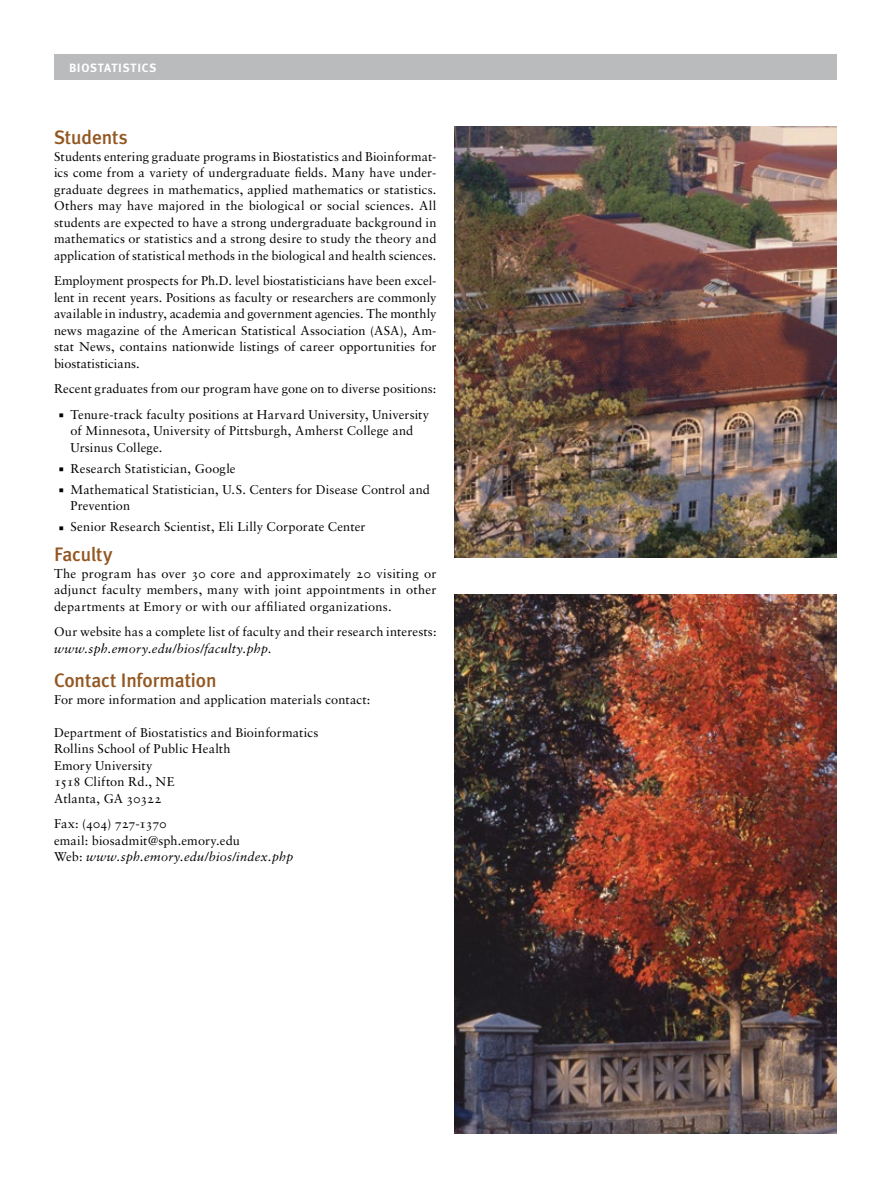
<style>
.page{position:relative;width:891px;height:1188px;background:#fff}
.page>*{position:absolute;margin:0;border:0;box-sizing:border-box;transform-origin:0 0}
.OT_subhead{font:500 19.5px "Meta Plus";letter-spacing:-.01em;color:#935721}
.OT_body{font:12.75px/16.5px "Sabon LT Std";letter-spacing:.01em;color:#000}
.t1{font:700 12px "Meta Plus";letter-spacing:.055em;color:#fff}
.s1{font-style:italic}
</style>
<div class="page">
<div style="left:54px;top:54px;width:783px;height:26px;background:#b9bbbd"></div>
<img style="left:454px;top:594px;width:383px;height:540px">
<img style="left:454px;top:126px;width:383px;height:432px">
<p class="t1" style="left:69px;top:61px;width:89px">BIOSTATISTICS</p>
<p class="OT_subhead" style="left:54px;top:126px;width:75px">Students</p>
<p class="OT_body" style="left:54px;top:148px;width:384px;text-align:justify">Students entering graduate programs in Biostatistics and Bioinformat&shy;ics come from a variety of undergraduate fields. Many have under&shy;graduate degrees in mathematics, applied mathematics or statistics.<br>Others may have majored in the biological or social sciences. All students are expected to have a strong undergraduate background in mathematics or statistics and a strong desire to study the theory and application of statistical methods in the biological and health sciences.</p>
<p class="OT_body" style="left:54px;top:272px;width:384px;text-align:justify">Employment prospects for Ph.D. level biostatisticians have been excel&shy;lent in recent years. Positions as faculty or researchers are commonly available in industry, academia and government agencies. The monthly news magazine of the American Statistical Association (ASA), Am&shy;stat News, contains nationwide listings of career opportunities for biostatisticians.</p>
<p class="OT_body" style="left:54px;top:380px;width:384px">Recent graduates from our program have gone on to diverse positions:</p>
<p class="OT_body" style="left:70px;top:406px;width:360px">Tenure-track faculty positions at Harvard University, University of Minnesota, University of Pittsburgh, Amherst College and<br>Ursinus College.</p>
<p class="OT_body" style="left:70px;top:460px;width:167px">Research Statistician, Google</p>
<p class="OT_body" style="left:70px;top:481px;width:361px">Mathematical Statistician, U.S. Centers for Disease Control and<br>Prevention</p>
<p class="OT_body" style="left:70px;top:518px;width:296px">Senior Research Scientist, Eli Lilly Corporate Center</p>
<p class="OT_subhead" style="left:54px;top:543px;width:60px">Faculty</p>
<p class="OT_body" style="left:54px;top:565px;width:384px;text-align:justify">The program has over 30 core and approximately 20 visiting or adjunct faculty members, many with joint appointments in other departments at Emory or with our affiliated organizations.</p>
<p class="OT_body" style="left:54px;top:623px;width:384px">Our website has a complete list of faculty and their research interests: <span class="s1">www.sph.emory.edu/bios/faculty.php.</span></p>
<p class="OT_subhead" style="left:54px;top:669px;width:164px">Contact Information</p>
<p class="OT_body" style="left:54px;top:691px;width:318px">For more information and application materials contact:</p>
<p class="OT_body" style="left:54px;top:724px;width:266px">Department of Biostatistics and Bioinformatics<br>Rollins School of Public Health<br>Emory University<br>1518 Clifton Rd., NE<br>Atlanta, GA 30322</p>
<p class="OT_body" style="left:54px;top:815px;width:241px">Fax: (404) 727-1370<br>email: biosadmit@sph.emory.edu<br>Web: <span class="s1">www.sph.emory.edu/bios/index.php</span></p>
</div>
